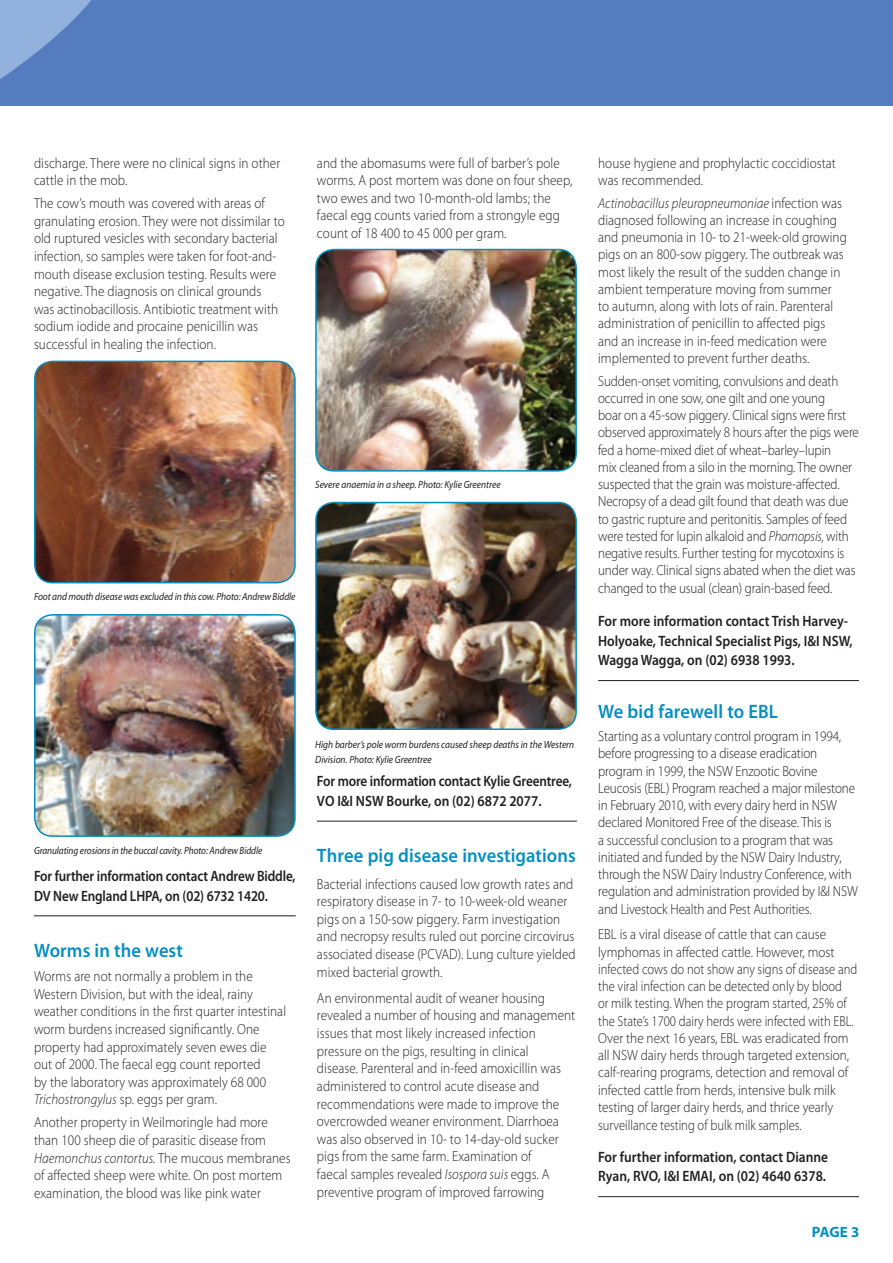
<style>
.page{position:relative;width:893px;height:1263px;background:#fff}
.page>*{position:absolute;margin:0;border:0;box-sizing:border-box;transform-origin:0 0}
.t1{font:600 19.5px "Myriad Pro";letter-spacing:.005em;color:#078ec1;scale:.95 1}
.t2{font:600 15px/19.5px "Myriad Pro";color:#231f20;scale:.9 1}
.t3{font:600 15px/19.5px "Myriad Pro";color:#231f20;scale:.88 1}
.t4{font:700 15px "Myriad Pro";color:#078ec1}
.t5{font:300 14.7px/17.5px "Myriad Pro";letter-spacing:.005em;color:#231f20;scale:.9 1}
.t6{font:300 14.7px/17.2px "Myriad Pro";letter-spacing:.005em;color:#231f20;scale:.89 1}
.t7{font:italic 10.5px/15px "Myriad Pro";letter-spacing:-.005em;color:#231f20;scale:.9 1}
.t8{font:italic 10.5px "Myriad Pro";letter-spacing:-.005em;color:#231f20;scale:.89 1}
.s1{font-style:italic}
</style>
<div class="page">
<div style="left:0;top:0;width:893px;height:106px;background:#547cbf"></div>
<svg style="left:0;top:0;width:139px;height:375px"></svg>
<hr style="left:34px;top:915px;width:262px;height:1px;background:#231f20">
<hr style="left:317px;top:821px;width:260px;height:1px;background:#231f20">
<hr style="left:598px;top:680px;width:261px;height:1px;background:#231f20">
<hr style="left:598px;top:1196px;width:261px;height:1px;background:#231f20">
<img style="left:35px;top:361px;width:260px;height:222px">
<div style="left:34px;top:361px;width:262px;height:222px;border:2px solid #078ec1;border-radius:18px"></div>
<img style="left:316px;top:249px;width:260px;height:220px">
<div style="left:315px;top:249px;width:262px;height:223px;border:2px solid #078ec1;border-radius:18px"></div>
<img style="left:316px;top:502px;width:260px;height:227px">
<div style="left:315px;top:502px;width:262px;height:228px;border:2px solid #078ec1;border-radius:18px"></div>
<img style="left:35px;top:615px;width:260px;height:221px">
<div style="left:34px;top:614px;width:262px;height:223px;border:2px solid #078ec1;border-radius:18px"></div>
<p class="t5" style="left:34px;top:154px;width:275px">discharge. There were no clinical signs in other cattle in the mob.</p>
<p class="t5" style="left:34px;top:194px;width:280px">The cow’s mouth was covered with areas of granulating erosion. They were not dissimilar to old ruptured vesicles with secondary bacterial infection, so samples were taken for foot-and&shy;mouth disease exclusion testing. Results were negative. The diagnosis on clinical grounds was actinobacillosis. Antibiotic treatment with sodium iodide and procaine penicillin was successful in healing the infection.</p>
<p class="t5" style="left:317px;top:154px;width:285px">and the abomasums were full of barber’s pole worms. A post mortem was done on four sheep, two ewes and two 10-month-old lambs; the faecal egg counts varied from a strongyle egg count of 18 400 to 45 000 per gram.</p>
<p class="t7" style="left:315px;top:476px;width:208px">Severe anaemia in a sheep. Photo: Kylie Greentree</p>
<p class="t7" style="left:34px;top:589px;width:292px">Foot and mouth disease was excluded in this cow. Photo: Andrew Biddle</p>
<p class="t8" style="left:34px;top:843px;width:258px">Granulating erosions in the buccal cavity. Photo: Andrew Biddle</p>
<p class="t3" style="left:34px;top:866px;width:299px">For further information contact Andrew Biddle,<br>DV New England LHPA, on (02) 6732 1420.</p>
<h1 class="t1" style="left:34px;top:938px;width:158px">Worms in the west</h1>
<p class="t5" style="left:34px;top:967px;width:282px">Worms are not normally a problem in the Western Division, but with the ideal, rainy weather conditions in the first quarter intestinal worm burdens increased significantly. One property had approximately seven ewes die out of 2000. The faecal egg count reported<br>by the laboratory was approximately 68 000<br><span class="s1">Trichostrongylus</span> sp. eggs per gram.</p>
<p class="t5" style="left:34px;top:1113px;width:287px">Another property in Weilmoringle had more than 100 sheep die of parasitic disease from <span class="s1">Haemonchus contortus.</span> The mucous membranes of affected sheep were white. On post mortem examination, the blood was like pink water</p>
<p class="t7" style="left:315px;top:737px;width:289px">High barber’s pole worm burdens caused sheep deaths in the Western<br>Division. Photo: Kylie Greentree</p>
<p class="t3" style="left:317px;top:771px;width:291px">For more information contact Kylie Greentree,<br>VO I&amp;I NSW Bourke, on (02) 6872 2077.</p>
<h1 class="t1" style="left:317px;top:843px;width:274px">Three pig disease investigations</h1>
<p class="t5" style="left:317px;top:875px;width:289px">Bacterial infections caused low growth rates and respiratory disease in 7- to 10-week-old weaner pigs on a 150-sow piggery. Farm investigation and necropsy results ruled out porcine circovirus associated disease (PCVAD). Lung culture yielded mixed bacterial growth.</p>
<p class="t5" style="left:317px;top:989px;width:289px">An environmental audit of weaner housing revealed a number of housing and management issues that most likely increased infection pressure on the pigs, resulting in clinical<br>disease. Parenteral and in-feed amoxicillin was administered to control acute disease and recommendations were made to improve the overcrowded weaner environment. Diarrhoea was also observed in 10- to 14-day-old sucker pigs from the same farm. Examination of<br>faecal samples revealed <span class="s1">Isospora suis</span> eggs. A preventive program of improved farrowing</p>
<p class="t5" style="left:598px;top:154px;width:266px">house hygiene and prophylactic coccidiostat was recommended.</p>
<p class="t5" style="left:598px;top:194px;width:278px"><span class="s1">Actinobacillus pleuropneumoniae</span> infection was diagnosed following an increase in coughing and pneumonia in 10- to 21-week-old growing pigs on an 800-sow piggery. The outbreak was most likely the result of the sudden change in ambient temperature moving from summer<br>to autumn, along with lots of rain. Parenteral administration of penicillin to affected pigs and an increase in in-feed medication were implemented to prevent further deaths.</p>
<p class="t6" style="left:598px;top:372px;width:294px">Sudden-onset vomiting, convulsions and death occurred in one sow, one gilt and one young<br>boar on a 45-sow piggery. Clinical signs were first observed approximately 8 hours after the pigs were fed a home-mixed diet of wheat–barley–lupin<br>mix cleaned from a silo in the morning. The owner suspected that the grain was moisture-affected.<br>Necropsy of a dead gilt found that death was due to gastric rupture and peritonitis. Samples of feed were tested for lupin alkaloid and <span class="s1">Phomopsis,</span> with negative results. Further testing for mycotoxins is under way. Clinical signs abated when the diet was changed to the usual (clean) grain-based feed.</p>
<p class="t2" style="left:598px;top:611px;width:284px">For more information contact Trish Harvey-<br>Holyoake, Technical Specialist Pigs, I&amp;I NSW,<br>Wagga Wagga, on (02) 6938 1993.</p>
<h1 class="t1" style="left:598px;top:699px;width:191px">We bid farewell to EBL</h1>
<p class="t5" style="left:598px;top:727px;width:290px">Starting as a voluntary control program in 1994, before progressing to a disease eradication program in 1999, the NSW Enzootic Bovine Leucosis (EBL) Program reached a major milestone in February 2010, with every dairy herd in NSW declared Monitored Free of the disease. This is<br>a successful conclusion to a program that was initiated and funded by the NSW Dairy Industry, through the NSW Dairy Industry Conference, with regulation and administration provided by I&amp;I NSW and Livestock Health and Pest Authorities.</p>
<p class="t5" style="left:598px;top:926px;width:290px">EBL is a viral disease of cattle that can cause lymphomas in affected cattle. However, most infected cows do not show any signs of disease and the viral infection can be detected only by blood<br>or milk testing. When the program started, 25% of the State’s 1700 dairy herds were infected with EBL.<br>Over the next 16 years, EBL was eradicated from all NSW dairy herds through targeted extension, calf-rearing programs, detection and removal of infected cattle from herds, intensive bulk milk testing of larger dairy herds, and thrice yearly surveillance testing of bulk milk samples.</p>
<p class="t2" style="left:598px;top:1147px;width:257px">For further information, contact Dianne<br>Ryan, RVO, I&amp;I EMAI, on (02) 4640 6378.</p>
<p class="t4" style="left:812px;top:1222px;width:49px">PAGE 3</p>
</div>
